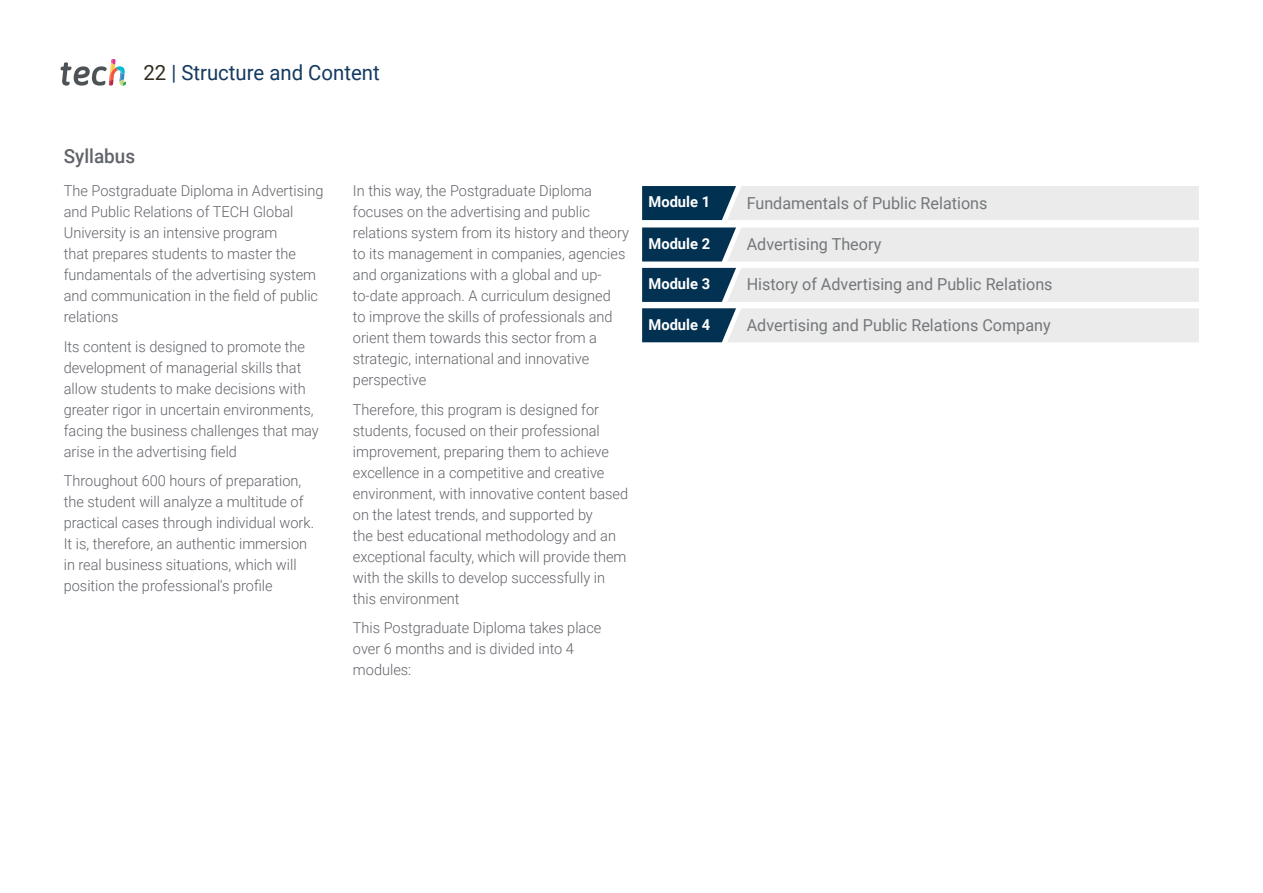
<style>
.page{position:relative;width:1263px;height:893px;background:#fff}
.page>*{position:absolute;margin:0;border:0;box-sizing:border-box;transform-origin:0 0}
.t1{font:21px "Roboto";color:#143961}
.t2{font:500 19.5px "Roboto";color:#61646a}
.t3{font:16.5px "Roboto";color:#74777b}
.t4{font:300 15px/21px "Roboto";color:#61646a}
.t5{font:700 15px "Roboto";color:#fff}
.s1{color:#312e20}
</style>
<div class="page">
<svg style="left:61px;top:59px;width:65px;height:27px"></svg>
<svg style="left:642px;top:186px;width:557px;height:34px;background:#c5ced2"></svg>
<svg style="left:642px;top:268px;width:557px;height:34px;background:#c6ced2"></svg>
<svg style="left:642px;top:308px;width:557px;height:34px;background:#c6ced2"></svg>
<svg style="left:642px;top:227px;width:557px;height:34px;background:#c6ced2"></svg>
<h1 class="t1" style="left:144px;top:57px;width:238px"><span class="s1">22</span> | Structure and Content</h1>
<h2 class="t2" style="left:64px;top:143px;width:73px">Syllabus</h2>
<p class="t4" style="left:64px;top:180px;width:261px">The Postgraduate Diploma in Advertising and Public Relations of TECH Global University is an intensive program<br>that prepares students to master the fundamentals of the advertising system and communication in the field of public relations</p>
<p class="t4" style="left:64px;top:335px;width:257px">Its content is designed to promote the development of managerial skills that allow students to make decisions with greater rigor in uncertain environments, facing the business challenges that may arise in the advertising field</p>
<p class="t4" style="left:64px;top:470px;width:252px">Throughout 600 hours of preparation, the student will analyze a multitude of practical cases through individual work.<br>It is, therefore, an authentic immersion in real business situations, which will position the professional's profile</p>
<p class="t4" style="left:353px;top:180px;width:277px">In this way, the Postgraduate Diploma focuses on the advertising and public relations system from its history and theory to its management in companies, agencies and organizations with a global and up&shy;to-date approach. A curriculum designed<br>to improve the skills of professionals and orient them towards this sector from a strategic, international and innovative perspective</p>
<p class="t4" style="left:353px;top:398px;width:277px">Therefore, this program is designed for students, focused on their professional improvement, preparing them to achieve excellence in a competitive and creative environment, with innovative content based on the latest trends, and supported by<br>the best educational methodology and an exceptional faculty, which will provide them with the skills to develop successfully in this environment</p>
<p class="t4" style="left:353px;top:617px;width:250px">This Postgraduate Diploma takes place over 6 months and is divided into 4 modules:</p>
<p class="t5" style="left:648px;top:192px;width:63px">Module 1</p>
<p class="t3" style="left:747px;top:191px;width:242px">Fundamentals of Public Relations</p>
<p class="t5" style="left:648px;top:233px;width:63px">Module 2</p>
<p class="t5" style="left:648px;top:273px;width:63px">Module 3</p>
<p class="t5" style="left:648px;top:314px;width:63px">Module 4</p>
<p class="t3" style="left:747px;top:233px;width:136px">Advertising Theory</p>
<p class="t3" style="left:747px;top:273px;width:307px">History of Advertising and Public Relations</p>
<p class="t3" style="left:747px;top:313px;width:305px">Advertising and Public Relations Company</p>
</div>
